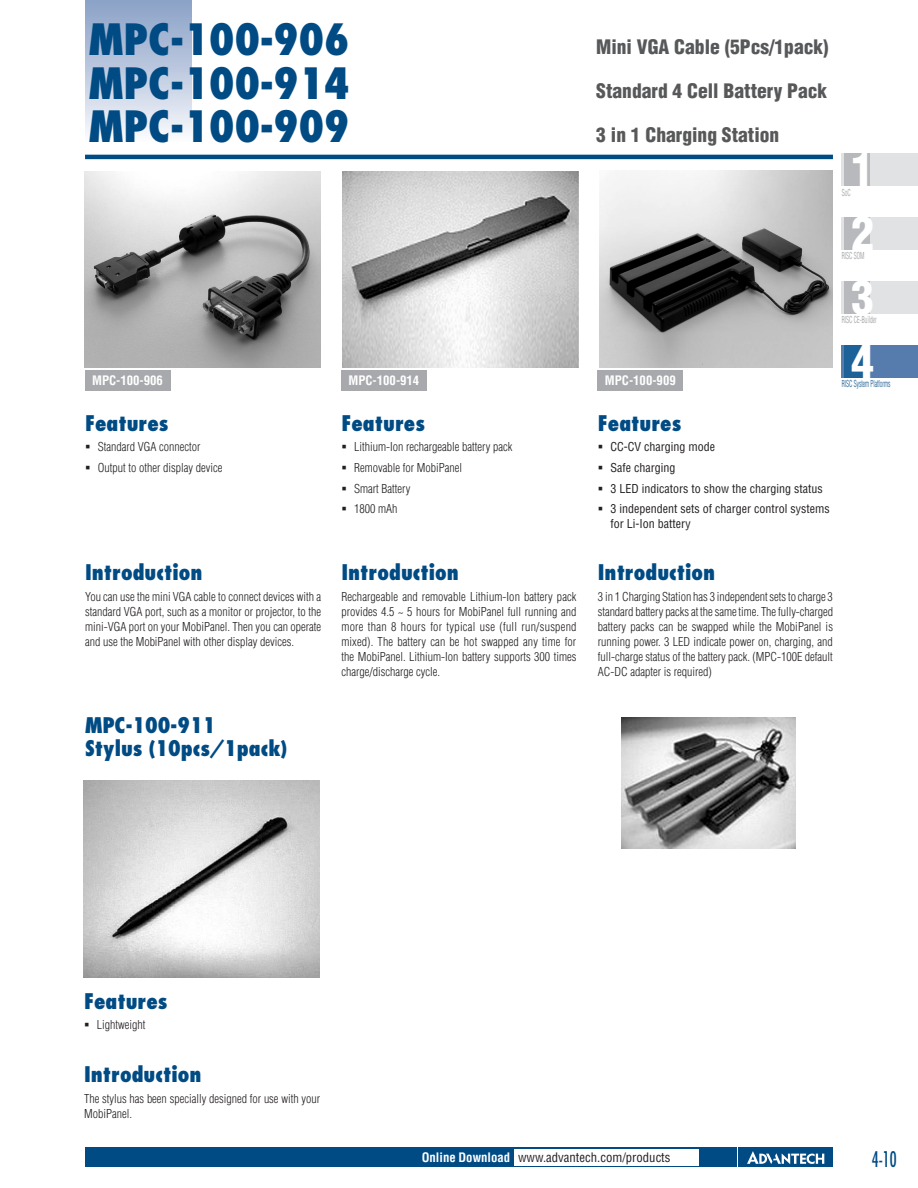
<style>
.page{position:relative;width:918px;height:1188px;background:#fff}
.page>*{position:absolute;margin:0;border:0;box-sizing:border-box;transform-origin:0 0}
.t1{font:900 condensed 45px "Helvetica";color:#fff}
.DS_Model_Name_3P{font:800 condensed 42px "Futura";color:#004b84}
.DS_Paragraph_Header{font:800 condensed 21px/22.5px "Futura";color:#004b84}
.DS_Page_Number{font:condensed 21px "Futura";color:#004b84;scale:.8 1}
.DS_Headline-3P{font:900 condensed 19.5px "Helvetica";color:#57585a}
.t2{font:condensed 12.75px "Helvetica";color:#231f20}
.DS_Footer{font:700 condensed 12.75px "Helvetica";color:#fff}
.DS_Body_Text{font:300 condensed 12px/15px "Helvetica";color:#231f20;text-align:justify}
.DS_Feature{font:300 condensed 12px "Helvetica";color:#231f20}
.DS_Feature-2{font:condensed 12px/14.2px "Helvetica";color:#231f20}
.t3{font:300 condensed 9.45px "Helvetica";color:#939598;scale:.64 1}
.t4{font:300 condensed 9.45px "Helvetica";color:#004b84;scale:.64 1}
.s1{font-weight:700;color:#fff}
</style>
<div class="page">
<div style="left:85px;top:1147px;width:651px;height:20px;background:#004b84"></div>
<div style="left:738px;top:1147px;width:95px;height:20px;background:#004b84"></div>
<svg style="left:747px;top:1151px;width:77px;height:13px"></svg>
<div style="left:514px;top:1149px;width:184px;height:16px;background:#fff"></div>
<div style="left:841px;top:153px;width:77px;height:33px;background:#e1e2e4"></div>
<div style="left:841px;top:217px;width:77px;height:33px;background:#e1e2e4"></div>
<div style="left:841px;top:281px;width:77px;height:33px;background:#e1e2e4"></div>
<div style="left:841px;top:345px;width:77px;height:33px;background:#557cac"></div>
<div style="left:845px;top:345px;width:25px;height:33px;background:#1c6299"></div>
<div style="left:845px;top:281px;width:25px;height:33px;background:#b8b9bc"></div>
<div style="left:845px;top:217px;width:25px;height:33px;background:#b8b9bc"></div>
<div style="left:845px;top:153px;width:25px;height:33px;background:#b8b9bc"></div>
<hr style="left:85px;top:155px;width:748px;height:4px;background:#004b84">
<div style="left:85px;top:0;width:106px;height:143px;background:linear-gradient(to bottom,#879fc5,#fafafd)"></div>
<img style="left:85px;top:172px;width:236px;height:196px">
<img style="left:342px;top:172px;width:236px;height:196px">
<img style="left:621px;top:718px;width:175px;height:130px">
<img style="left:83px;top:780px;width:236px;height:197px">
<img style="left:599px;top:170px;width:234px;height:198px">
<div style="left:85px;top:370px;width:85px;height:21px;background:#a8a9ad"></div>
<div style="left:341px;top:370px;width:85px;height:21px;background:#a8a9ad"></div>
<div style="left:598px;top:370px;width:85px;height:21px;background:#a8a9ad"></div>
<p class="DS_Model_Name_3P" style="left:89px;top:12px;width:262px">MPC-100-906</p>
<p class="DS_Model_Name_3P" style="left:89px;top:56px;width:262px">MPC-100-914</p>
<p class="DS_Model_Name_3P" style="left:89px;top:99px;width:262px">MPC-100-909</p>
<p class="DS_Headline-3P" style="left:596px;top:34px;width:234px">Mini VGA Cable (5Pcs/1pack)</p>
<p class="DS_Headline-3P" style="left:596px;top:79px;width:233px">Standard 4 Cell Battery Pack</p>
<p class="DS_Headline-3P" style="left:596px;top:123px;width:185px">3 in 1 Charging Station</p>
<p class="DS_Footer" style="left:92px;top:373px;width:72px">MPC-100-906</p>
<p class="DS_Footer" style="left:349px;top:373px;width:72px">MPC-100-914</p>
<p class="DS_Footer" style="left:605px;top:373px;width:72px">MPC-100-909</p>
<p class="DS_Paragraph_Header" style="left:85px;top:412px;width:85px">Features</p>
<p class="DS_Feature" style="left:85px;top:440px;width:117px">▪ Standard VGA connector</p>
<p class="DS_Feature" style="left:85px;top:461px;width:139px">▪ Output to other display device</p>
<p class="DS_Paragraph_Header" style="left:341px;top:412px;width:85px">Features</p>
<p class="DS_Feature" style="left:341px;top:440px;width:172px">▪ Lithium-Ion rechargeable battery pack</p>
<p class="DS_Feature" style="left:341px;top:461px;width:122px">▪ Removable for MobiPanel</p>
<p class="DS_Feature" style="left:341px;top:481px;width:70px">▪ Smart Battery</p>
<p class="DS_Feature" style="left:341px;top:502px;width:58px">▪ 1800 mAh</p>
<p class="DS_Paragraph_Header" style="left:598px;top:412px;width:85px">Features</p>
<p class="DS_Feature-2" style="left:598px;top:440px;width:119px">▪ CC-CV charging mode</p>
<p class="DS_Feature-2" style="left:598px;top:460px;width:79px">▪ Safe charging</p>
<p class="DS_Feature-2" style="left:598px;top:481px;width:227px">▪ 3 LED indicators to show the charging status</p>
<p class="DS_Feature-2" style="left:611px;top:502px;width:221px;text-indent:-13px">▪ 3 independent sets of charger control systems for Li-Ion battery</p>
<h1 class="t1" style="left:852px;top:141px;width:24px">1</h1>
<p class="t3" style="left:842px;top:187px;width:16px">SoC</p>
<h1 class="t1" style="left:852px;top:205px;width:24px">2</h1>
<p class="t3" style="left:842px;top:251px;width:37px">RISC SOM</p>
<h1 class="t1" style="left:852px;top:269px;width:24px">3</h1>
<p class="t3" style="left:842px;top:314px;width:56px">RISC CE-Builder</p>
<h1 class="t1" style="left:852px;top:333px;width:24px">4</h1>
<p class="t4" style="left:842px;top:378px;width:78px">RISC System Platforms</p>
<p class="DS_Paragraph_Header" style="left:85px;top:560px;width:119px">Introduction</p>
<p class="DS_Body_Text" style="left:85px;top:589px;width:238px">You can use the mini VGA cable to connect devices with a standard VGA port, such as a monitor or projector, to the mini-VGA port on your MobiPanel. Then you can operate and use the MobiPanel with other display devices.</p>
<p class="DS_Paragraph_Header" style="left:341px;top:560px;width:119px">Introduction</p>
<p class="DS_Body_Text" style="left:341px;top:589px;width:237px">Rechargeable and removable Lithium-Ion battery pack provides 4.5 ~ 5 hours for MobiPanel full running and more than 8 hours for typical use (full run/suspend mixed). The battery can be hot swapped any time for the MobiPanel. Lithium-Ion battery supports 300 times charge/discharge cycle.</p>
<p class="DS_Paragraph_Header" style="left:598px;top:560px;width:119px">Introduction</p>
<p class="DS_Body_Text" style="left:598px;top:589px;width:237px">3 in 1 Charging Station has 3 independent sets to charge 3 standard battery packs at the same time. The fully-charged battery packs can be swapped while the MobiPanel is running power. 3 LED indicate power on, charging, and full-charge status of the battery pack. (MPC-100E default AC-DC adapter is required)</p>
<p class="DS_Paragraph_Header" style="left:85px;top:714px;width:204px">MPC-100-911<br>Stylus (10pcs/1pack)</p>
<p class="DS_Paragraph_Header" style="left:84px;top:989px;width:85px">Features</p>
<p class="DS_Feature" style="left:84px;top:1018px;width:63px">▪ Lightweight</p>
<p class="DS_Paragraph_Header" style="left:84px;top:1062px;width:119px">Introduction</p>
<p class="DS_Body_Text" style="left:84px;top:1091px;width:238px">The stylus has been specially designed for use with your<br>MobiPanel.</p>
<p class="t2" style="left:422px;top:1150px;width:250px"><span class="s1">Online Download</span> www.advantech.com/products</p>
<p class="DS_Page_Number" style="left:872px;top:1146px;width:32px">4-10</p>
</div>
